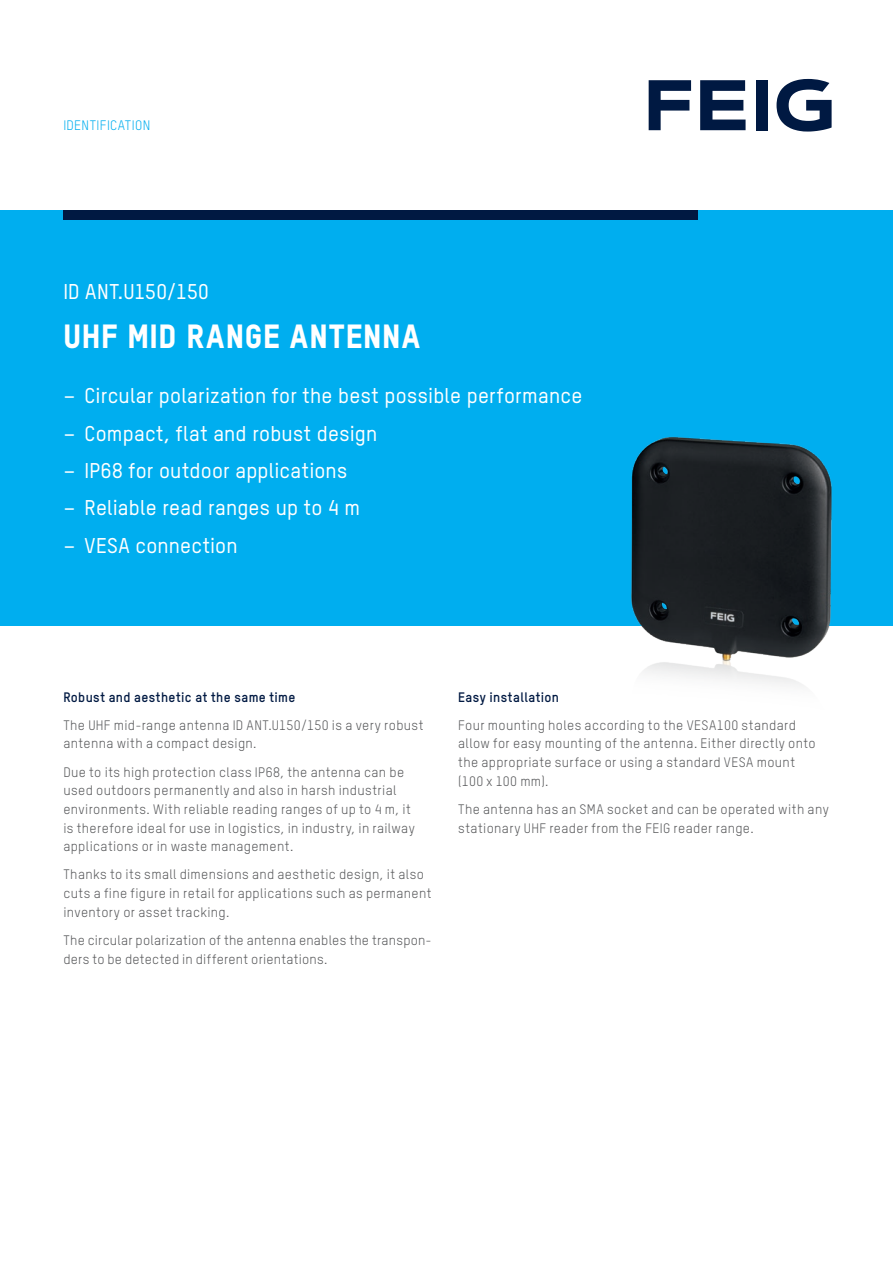
<style>
.page{position:relative;width:893px;height:1263px;background:#fff}
.page>*{position:absolute;margin:0;border:0;box-sizing:border-box;transform-origin:0 0}
.Titel_HL_22_weiß{font:800 33px "TSTAR";letter-spacing:.025em;color:#fff}
.Titel_Subline_14_wei{font:500 21px "TSTAR";letter-spacing:.01em;color:#fff}
.Fliesstext_9_grau{font:13.5px/18.8px "TSTAR";letter-spacing:.025em;color:#57585a}
.Fliesstext_Headline{font:700 13.5px "TSTAR";letter-spacing:.025em;color:#001942}
.Header_Claim_9_cyan{font:13.5px "TSTAR";letter-spacing:.025em;color:#00aeef}
</style>
<div class="page">
<svg style="left:649px;top:80px;width:42px;height:50px"></svg>
<svg style="left:700px;top:80px;width:46px;height:50px"></svg>
<div style="left:756px;top:80px;width:12px;height:50px;background:#001942"></div>
<svg style="left:776px;top:79px;width:56px;height:53px"></svg>
<div style="left:0;top:210px;width:893px;height:415px;background:#00aeef"></div>
<div style="left:63px;top:210px;width:635px;height:10px;background:#001942"></div>
<img style="left:624px;top:436px;width:214px;height:250px">
<p class="Header_Claim_9_cyan" style="left:63px;top:117px;width:88px">IDENTIFICATION</p>
<p class="Titel_Subline_14_wei" style="left:63px;top:279px;width:147px">ID ANT.U150/150</p>
<p class="Titel_HL_22_weiß" style="left:63px;top:316px;width:358px">UHF MID RANGE ANTENNA</p>
<p class="Titel_Subline_14_wei" style="left:63px;top:383px;width:520px">– Circular polarization for the best possible performance</p>
<p class="Titel_Subline_14_wei" style="left:63px;top:420px;width:315px">– Compact, flat and robust design</p>
<p class="Titel_Subline_14_wei" style="left:63px;top:458px;width:285px">– IP68 for outdoor applications</p>
<p class="Titel_Subline_14_wei" style="left:63px;top:495px;width:298px">– Reliable read ranges up to 4 m</p>
<p class="Titel_Subline_14_wei" style="left:63px;top:533px;width:176px">– VESA connection</p>
<p class="Fliesstext_Headline" style="left:63px;top:689px;width:234px">Robust and aesthetic at the same time</p>
<p class="Fliesstext_9_grau" style="left:63px;top:715px;width:362px">The UHF mid-range antenna ID ANT.U150/150 is a very robust antenna with a compact design.</p>
<p class="Fliesstext_9_grau" style="left:63px;top:762px;width:353px">Due to its high protection class IP68, the antenna can be used outdoors permanently and also in harsh industrial environments. With reliable reading ranges of up to 4 m, it is therefore ideal for use in logistics, in industry, in railway applications or in waste management.</p>
<p class="Fliesstext_9_grau" style="left:63px;top:865px;width:370px">Thanks to its small dimensions and aesthetic design, it also cuts a fine figure in retail for applications such as permanent inventory or asset tracking.</p>
<p class="Fliesstext_9_grau" style="left:63px;top:931px;width:370px">The circular polarization of the antenna enables the transpon&shy;ders to be detected in different orientations.</p>
<p class="Fliesstext_Headline" style="left:458px;top:689px;width:102px">Easy installation</p>
<p class="Fliesstext_9_grau" style="left:458px;top:715px;width:359px">Four mounting holes according to the VESA100 standard allow for easy mounting of the antenna. Either directly onto the appropriate surface or using a standard VESA mount (100 x 100 mm).</p>
<p class="Fliesstext_9_grau" style="left:458px;top:800px;width:372px">The antenna has an SMA socket and can be operated with any stationary UHF reader from the FEIG reader range.</p>
</div>
